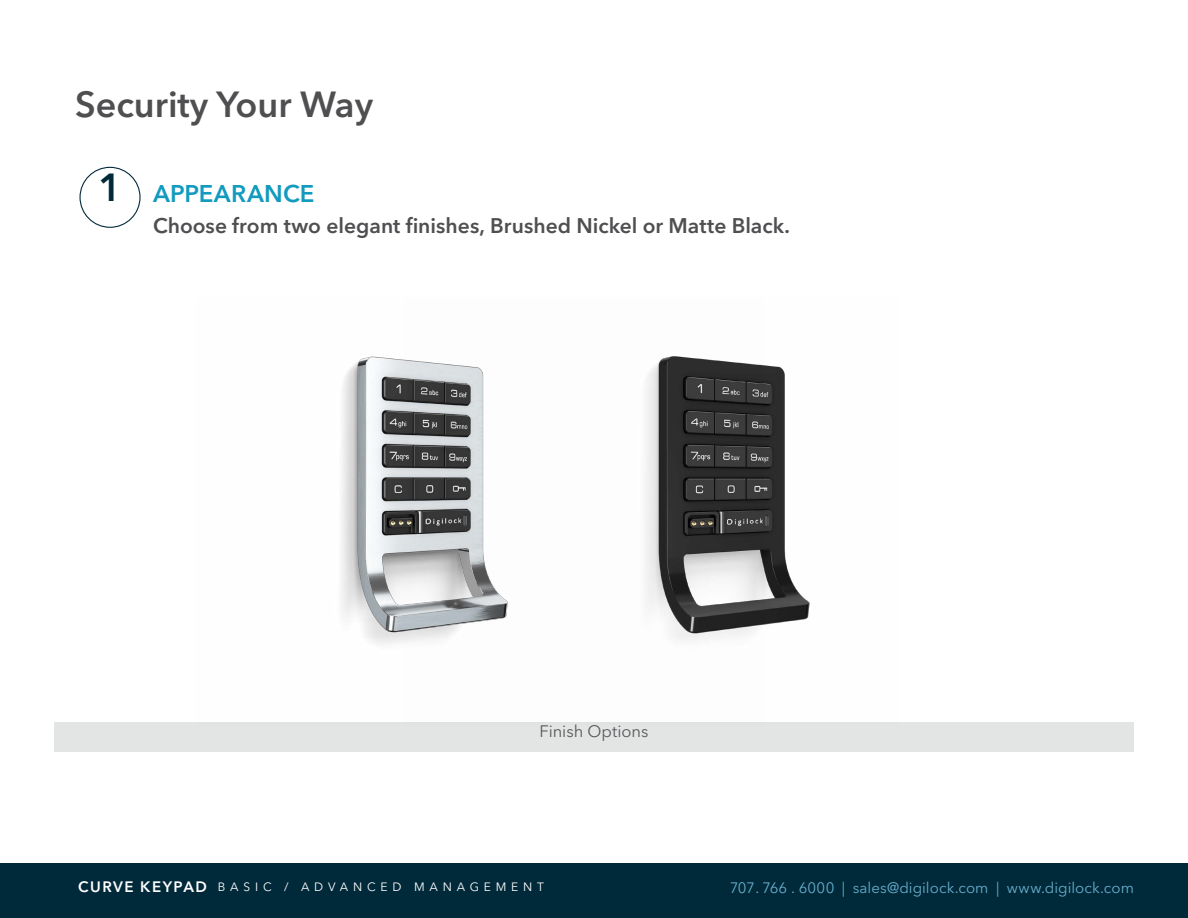
<style>
.page{position:relative;width:1188px;height:918px;background:#fff}
.page>*{position:absolute;margin:0;border:0;box-sizing:border-box;transform-origin:0 0}
.t1{font:600 36px "Avenir Next LT Pro";color:#4f4f51}
.t2{font:600 24px "Avenir Next LT Pro";letter-spacing:.01em;color:#129abf}
.t3{font:600 21px "Avenir Next LT Pro";color:#4f4f51}
.t4{font:16.5px "Avenir Next LT Pro";color:#58595b}
.t5{font:15px "Avenir Next LT Pro";letter-spacing:.005em;color:#67adcb}
.t6{font:12px "Avenir Next LT Pro";letter-spacing:.4em;color:#fff}
.s1{font-size:38.85px;color:#00293a}
.s2{font-weight:600;font-size:15px}
</style>
<div class="page">
<div style="left:0;top:863px;width:1188px;height:55px;background:#00293a"></div>
<div style="left:54px;top:722px;width:1080px;height:30px;background:#e3e4e4"></div>
<div style="left:79px;top:167px;width:62px;height:61px;border:1px solid #00293a;border-radius:50%"></div>
<img style="left:764px;top:365px;width:46px;height:260px">
<img style="left:341px;top:356px;width:423px;height:288px">
<h1 class="t1" style="left:75px;top:83px;width:300px">Security Your Way</h1>
<p class="t2" style="left:98px;top:179px;width:218px"><span class="s1">1</span> APPEARANCE</p>
<p class="t3" style="left:153px;top:213px;width:638px">Choose from two elegant finishes, Brushed Nickel or Matte Black.</p>
<p class="t4" style="left:539px;top:721px;width:111px">Finish Options</p>
<p class="t6" style="left:78px;top:879px;width:467px"><span class="s2">CURVE KEYPAD</span> BASIC / ADVANCED MANAGEMENT</p>
<p class="t5" style="left:730px;top:879px;width:406px">707 . 766 . 6000 | sales@digilock.com | www.digilock.com</p>
</div>
